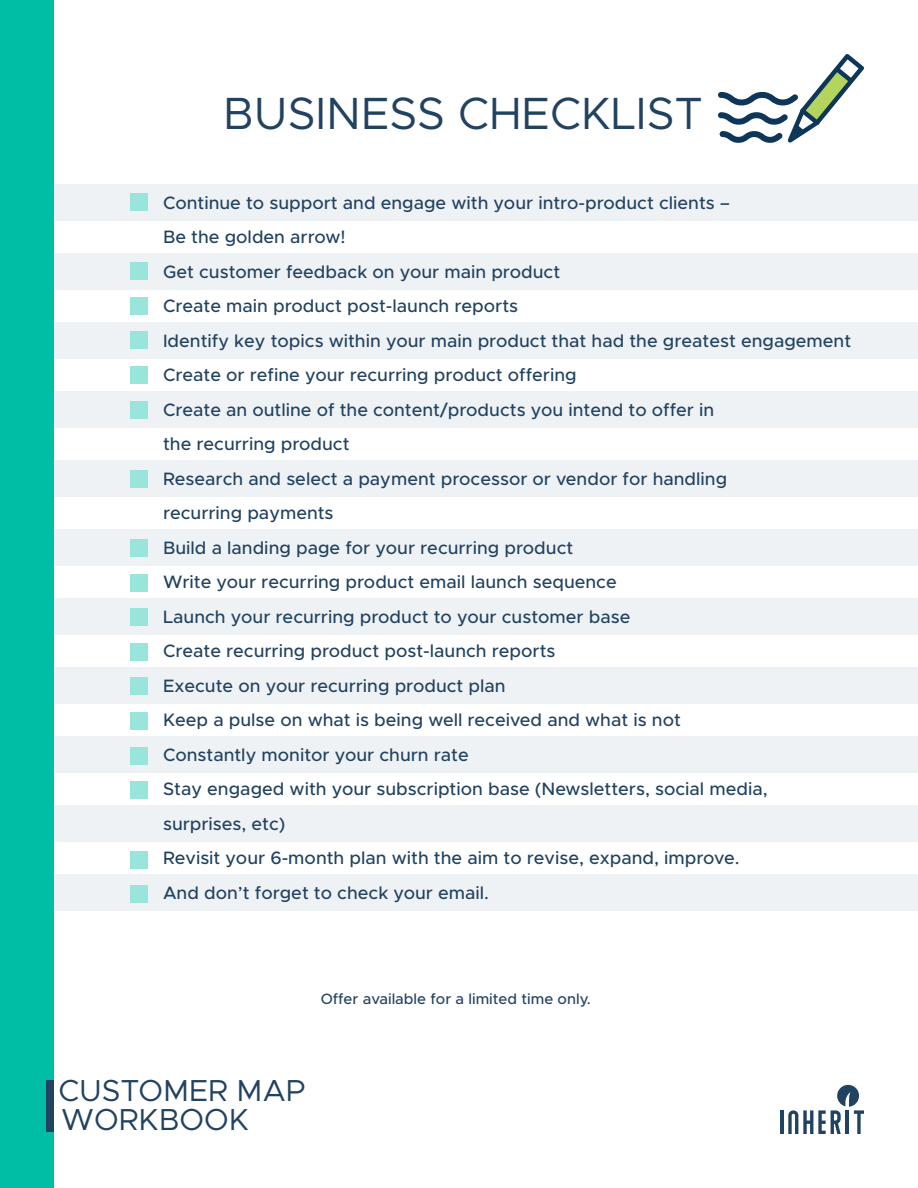
<style>
.page{position:relative;width:918px;height:1188px;background:#fff}
.page>*{position:absolute;margin:0;border:0;box-sizing:border-box;transform-origin:0 0}
.t1{font:45.3px "Metropolis";color:#214261}
.t2{font:30.45px/29.5px "Metropolis";color:#214261}
.t3{font:500 18px/34.5px "Metropolis";color:#214261}
.t4{font:500 15px "Metropolis";color:#214261}
</style>
<div class="page">
<div style="left:0;top:0;width:54px;height:1188px;background:#00bda5"></div>
<svg style="left:718px;top:54px;width:146px;height:89px"></svg>
<div style="left:46px;top:1080px;width:8px;height:52px;background:#214261"></div>
<hr style="left:780px;top:1110px;width:3px;height:24px;background:#214261">
<svg style="left:788px;top:1085px;width:76px;height:49px"></svg>
<div style="left:54px;top:184px;width:864px;height:36px;background:#eff2f4"></div>
<div style="left:54px;top:253px;width:864px;height:36px;background:#eff2f4"></div>
<div style="left:54px;top:322px;width:864px;height:36px;background:#eff2f4"></div>
<div style="left:54px;top:391px;width:864px;height:37px;background:#eff2f4"></div>
<div style="left:54px;top:460px;width:864px;height:37px;background:#eff2f4"></div>
<div style="left:54px;top:529px;width:864px;height:37px;background:#eff2f4"></div>
<div style="left:54px;top:598px;width:864px;height:37px;background:#eff2f4"></div>
<div style="left:54px;top:667px;width:864px;height:37px;background:#eff2f4"></div>
<div style="left:54px;top:736px;width:864px;height:37px;background:#eff2f4"></div>
<div style="left:54px;top:805px;width:864px;height:37px;background:#eff2f4"></div>
<div style="left:54px;top:874px;width:864px;height:37px;background:#eff2f4"></div>
<div style="left:131px;top:193px;width:17px;height:18px;background:#99e4db"></div>
<div style="left:131px;top:401px;width:17px;height:17px;background:#99e4db"></div>
<div style="left:131px;top:609px;width:17px;height:17px;background:#99e4db"></div>
<div style="left:131px;top:297px;width:17px;height:17px;background:#99e4db"></div>
<div style="left:131px;top:712px;width:17px;height:18px;background:#99e4db"></div>
<div style="left:131px;top:643px;width:17px;height:18px;background:#99e4db"></div>
<div style="left:131px;top:851px;width:17px;height:17px;background:#99e4db"></div>
<div style="left:131px;top:332px;width:17px;height:17px;background:#99e4db"></div>
<div style="left:131px;top:539px;width:17px;height:18px;background:#99e4db"></div>
<div style="left:131px;top:747px;width:17px;height:17px;background:#99e4db"></div>
<div style="left:131px;top:263px;width:17px;height:17px;background:#99e4db"></div>
<div style="left:131px;top:470px;width:17px;height:17px;background:#99e4db"></div>
<div style="left:131px;top:678px;width:17px;height:17px;background:#99e4db"></div>
<div style="left:131px;top:886px;width:17px;height:17px;background:#99e4db"></div>
<div style="left:131px;top:366px;width:17px;height:18px;background:#99e4db"></div>
<div style="left:131px;top:574px;width:17px;height:17px;background:#99e4db"></div>
<div style="left:131px;top:782px;width:17px;height:17px;background:#99e4db"></div>
<h1 class="t1" style="left:223px;top:85px;width:482px">BUSINESS CHECKLIST</h1>
<p class="t3" style="left:163px;top:185px;width:690px">Continue to support and engage with your intro-product clients –<br>Be the golden arrow!<br>Get customer feedback on your main product<br>Create main product post-launch reports<br>Identify key topics within your main product that had the greatest engagement Create or refine your recurring product offering<br>Create an outline of the content/products you intend to offer in<br>the recurring product<br>Research and select a payment processor or vendor for handling<br>recurring payments<br>Build a landing page for your recurring product<br>Write your recurring product email launch sequence<br>Launch your recurring product to your customer base<br>Create recurring product post-launch reports<br>Execute on your recurring product plan<br>Keep a pulse on what is being well received and what is not<br>Constantly monitor your churn rate<br>Stay engaged with your subscription base (Newsletters, social media, surprises, etc)<br>Revisit your 6-month plan with the aim to revise, expand, improve.<br>And don’t forget to check your email.</p>
<p class="t4" style="left:321px;top:990px;width:272px">Offer available for a limited time only.</p>
<h2 class="t2" style="left:58px;top:1076px;width:248px">CUSTOMER MAP<br>WORKBOOK</h2>
</div>
